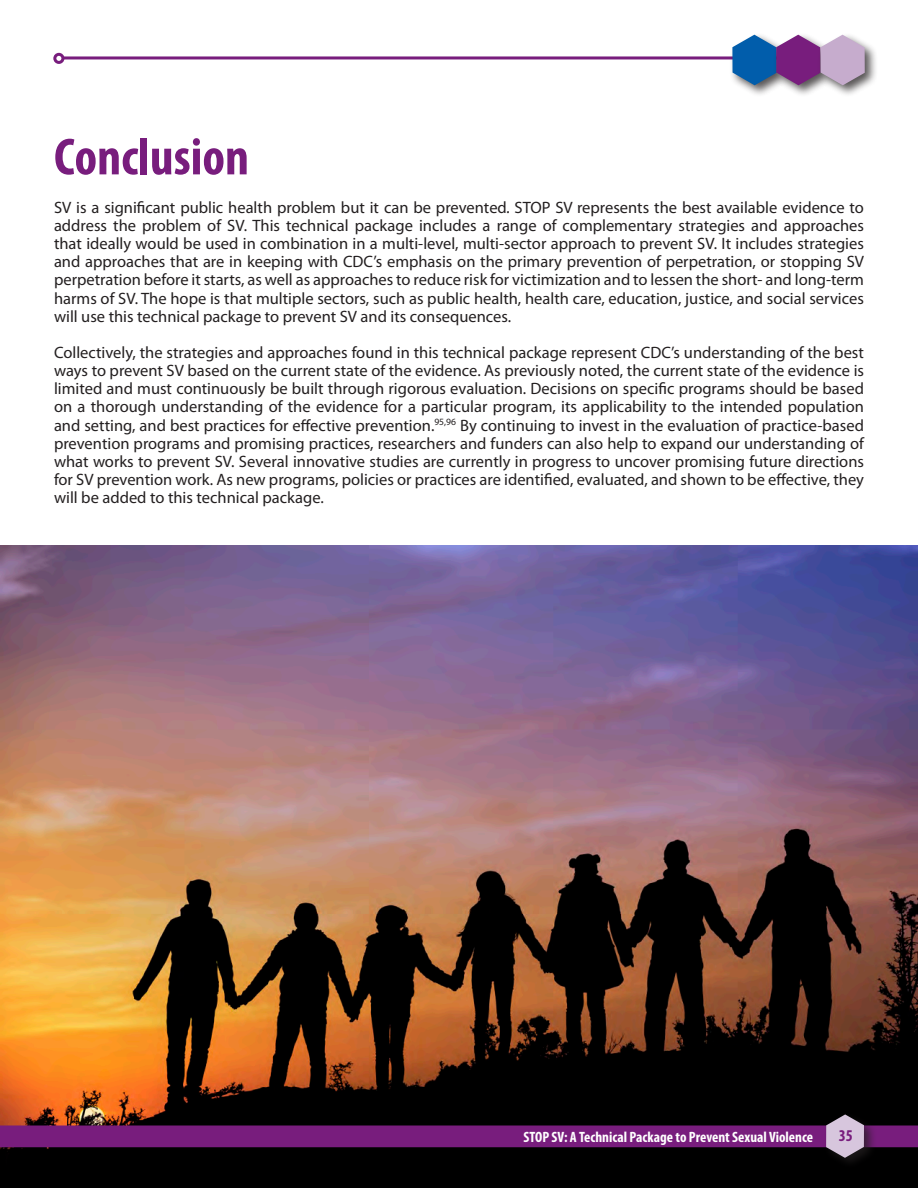
<style>
.page{position:relative;width:918px;height:1188px;background:#fff}
.page>*{position:absolute;margin:0;border:0;box-sizing:border-box;transform-origin:0 0}
.TOC_Headings{font:700 condensed 52.5px "Myriad Pro";color:#781d7d}
.Body_Text{font:16.5px/18.1px "Myriad Pro";color:#231f20;text-align:justify}
.t1{font:700 condensed 16.5px "Myriad Pro";color:#781d7d}
.t2{font:700 condensed 15px "Myriad Pro";color:#fff}
.s1{font-style:italic}
</style>
<div class="page">
<hr style="left:55px;top:56px;width:757px;height:3px;background:#781d7d">
<div style="left:729px;top:32px;width:60px;height:66px;background:#231f20;opacity:.75"></div>
<div style="left:773px;top:32px;width:60px;height:66px;background:#231f20;opacity:.75"></div>
<div style="left:817px;top:32px;width:60px;height:66px;background:#231f20;opacity:.75"></div>
<svg style="left:732px;top:35px;width:133px;height:50px;background:#817baf"></svg>
<div style="left:55px;top:54px;width:8px;height:8px;background:#fff;border-radius:50%"></div>
<div style="left:53px;top:53px;width:11px;height:11px;border:3px solid #781d7d;border-radius:50%"></div>
<img style="left:0;top:545px;width:918px;height:643px">
<div style="left:11px;top:1126px;width:907px;height:21px;background:#781d7d"></div>
<div style="left:823px;top:1112px;width:54px;height:58px;background:#231f20;opacity:.75"></div>
<svg style="left:826px;top:1114px;width:38px;height:44px;background:#a093a4"></svg>
<p class="TOC_Headings" style="left:54px;top:124px;width:197px">Conclusion</p>
<p class="Body_Text" style="left:54px;top:198px;width:812px">SV is a significant public health problem but it can be prevented<span class="s1">.</span> STOP SV represents the best available evidence to address the problem of SV. This technical package includes a range of complementary strategies and approaches that ideally would be used in combination in a multi-level, multi-sector approach to prevent SV. It includes strategies and approaches that are in keeping with CDC’s emphasis on the primary prevention of perpetration, or stopping SV perpetration before it starts, as well as approaches to reduce risk for victimization and to lessen the short- and long-term harms of SV. The hope is that multiple sectors, such as public health, health care, education, justice, and social services will use this technical package to prevent SV and its consequences.</p>
<p class="Body_Text" style="left:54px;top:343px;width:812px">Collectively, the strategies and approaches found in this technical package represent CDC’s understanding of the best ways to prevent SV based on the current state of the evidence. As previously noted, the current state of the evidence is limited and must continuously be built through rigorous evaluation. Decisions on specific programs should be based on a thorough understanding of the evidence for a particular program, its applicability to the intended population and setting, and best practices for effective prevention.<sup>95,96</sup> By continuing to invest in the evaluation of practice-based prevention programs and promising practices, researchers and funders can also help to expand our understanding of what works to prevent SV. Several innovative studies are currently in progress to uncover promising future directions for SV prevention work. As new programs, policies or practices are identified, evaluated, and shown to be effective, they will be added to this technical package.</p>
<p class="t2" style="left:524px;top:1127px;width:291px">STOP SV: A Technical Package to Prevent Sexual Violence</p>
<p class="t1" style="left:839px;top:1126px;width:16px">35</p>
</div>
